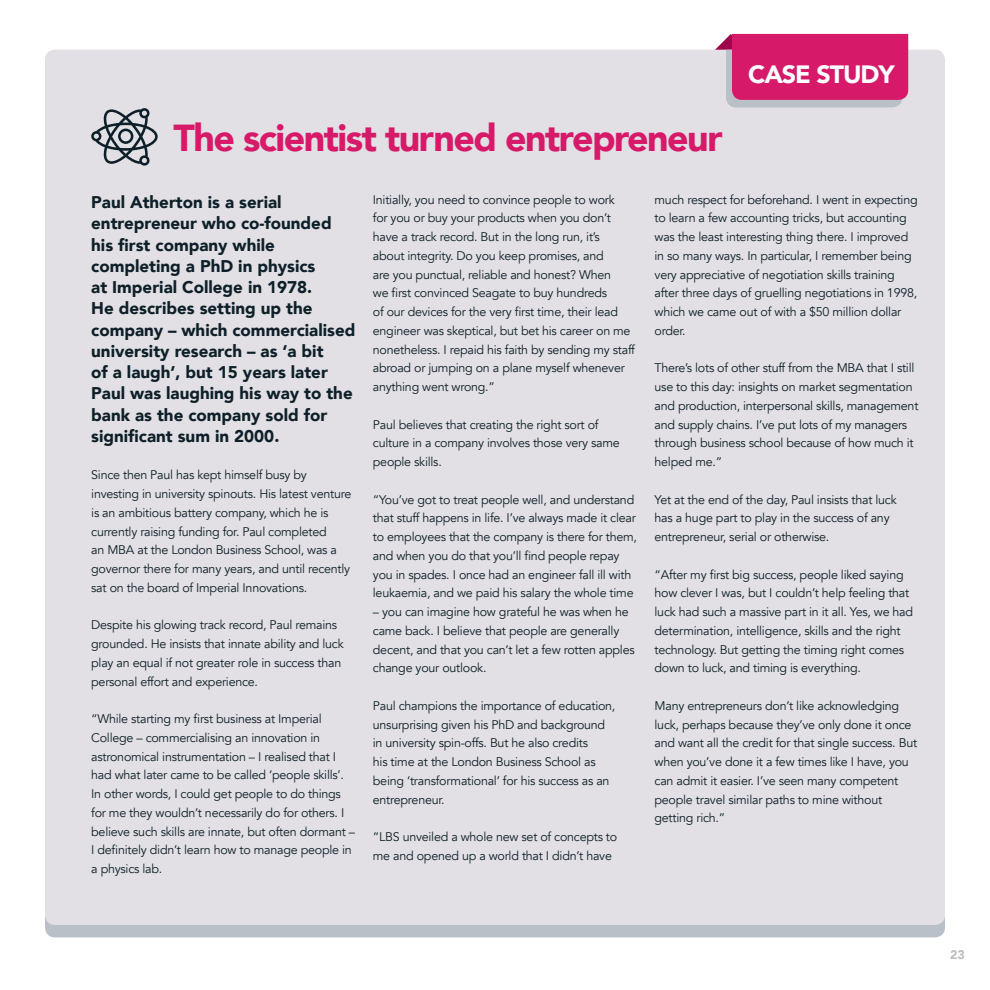
<style>
.page{position:relative;width:990px;height:990px;background:#fff}
.page>*{position:absolute;margin:0;border:0;box-sizing:border-box;transform-origin:0 0}
.t1{font:900 37.5px "Avenir";letter-spacing:-.04em;color:#d61a69}
.t2{font:900 25px "Avenir";letter-spacing:-.04em;color:#fff}
.t3{font:900 16.88px/21.2px "Avenir";color:#0d1f28}
.t4{font:12.5px/18.8px "Avenir";letter-spacing:-.02em;color:#0d1f28}
.t5{font:900 12.5px "Avenir";color:#bcbec0}
</style>
<div class="page">
<div style="left:45px;top:50px;width:900px;height:875px;background:#e2e0e4;border-radius:10px"></div>
<svg style="left:714px;top:34px;width:194px;height:74px;background:#d33b7c"></svg>
<svg style="left:91px;top:108px;width:67px;height:58px"></svg>
<h1 class="t1" style="left:173px;top:106px;width:551px">The scientist turned entrepreneur</h1>
<h2 class="t2" style="left:748px;top:53px;width:148px">CASE STUDY</h2>
<p class="t3" style="left:91px;top:191px;width:266px">Paul Atherton is a serial entrepreneur who co-founded his first company while completing a PhD in physics<br>at Imperial College in 1978.<br>He describes setting up the company – which commercialised university research – as ‘a bit<br>of a laugh’, but 15 years later<br>Paul was laughing his way to the bank as the company sold for significant sum in 2000.</p>
<p class="t4" style="left:91px;top:466px;width:262px">Since then Paul has kept himself busy by investing in university spinouts. His latest venture is an ambitious battery company, which he is currently raising funding for. Paul completed<br>an MBA at the London Business School, was a governor there for many years, and until recently sat on the board of Imperial Innovations.</p>
<p class="t4" style="left:91px;top:616px;width:254px">Despite his glowing track record, Paul remains grounded. He insists that innate ability and luck play an equal if not greater role in success than personal effort and experience.</p>
<p class="t4" style="left:91px;top:710px;width:265px">“While starting my first business at Imperial College – commercialising an innovation in astronomical instrumentation – I realised that I had what later came to be called ‘people skills’.<br>In other words, I could get people to do things for me they wouldn’t necessarily do for others. I believe such skills are innate, but often dormant – I definitely didn’t learn how to manage people in a physics lab.</p>
<p class="t4" style="left:373px;top:190px;width:264px">Initially, you need to convince people to work<br>for you or buy your products when you don’t have a track record. But in the long run, it’s<br>about integrity. Do you keep promises, and<br>are you punctual, reliable and honest? When<br>we first convinced Seagate to buy hundreds<br>of our devices for the very first time, their lead engineer was skeptical, but bet his career on me nonetheless. I repaid his faith by sending my staff abroad or jumping on a plane myself whenever anything went wrong.”</p>
<p class="t4" style="left:373px;top:415px;width:248px">Paul believes that creating the right sort of culture in a company involves those very same people skills.</p>
<p class="t4" style="left:373px;top:490px;width:266px">“You’ve got to treat people well, and understand that stuff happens in life. I’ve always made it clear to employees that the company is there for them, and when you do that you’ll find people repay you in spades. I once had an engineer fall ill with leukaemia, and we paid his salary the whole time</p>
<p class="t4" style="left:373px;top:603px;width:263px">– you can imagine how grateful he was when he came back. I believe that people are generally decent, and that you can’t let a few rotten apples change your outlook.</p>
<p class="t4" style="left:373px;top:697px;width:244px">Paul champions the importance of education, unsurprising given his PhD and background in university spin-offs. But he also credits<br>his time at the London Business School as being ‘transformational’ for his success as an entrepreneur.</p>
<p class="t4" style="left:373px;top:828px;width:246px">“LBS unveiled a whole new set of concepts to me and opened up a world that I didn’t have</p>
<p class="t4" style="left:655px;top:190px;width:265px">much respect for beforehand. I went in expecting to learn a few accounting tricks, but accounting was the least interesting thing there. I improved in so many ways. In particular, I remember being very appreciative of negotiation skills training after three days of gruelling negotiations in 1998, which we came out of with a $50 million dollar order.</p>
<p class="t4" style="left:655px;top:359px;width:265px">There’s lots of other stuff from the MBA that I still use to this day: insights on market segmentation and production, interpersonal skills, management and supply chains. I’ve put lots of my managers through business school because of how much it helped me.”</p>
<p class="t4" style="left:655px;top:490px;width:244px">Yet at the end of the day, Paul insists that luck has a huge part to play in the success of any entrepreneur, serial or otherwise.</p>
<p class="t4" style="left:655px;top:565px;width:260px">“After my first big success, people liked saying how clever I was, but I couldn’t help feeling that luck had such a massive part in it all. Yes, we had determination, intelligence, skills and the right technology. But getting the timing right comes down to luck, and timing is everything.</p>
<p class="t4" style="left:655px;top:697px;width:264px">Many entrepreneurs don’t like acknowledging luck, perhaps because they’ve only done it once and want all the credit for that single success. But when you’ve done it a few times like I have, you can admit it easier. I’ve seen many competent people travel similar paths to mine without getting rich.”</p>
<p class="t5" style="left:950px;top:944px;width:16px">23</p>
</div>
